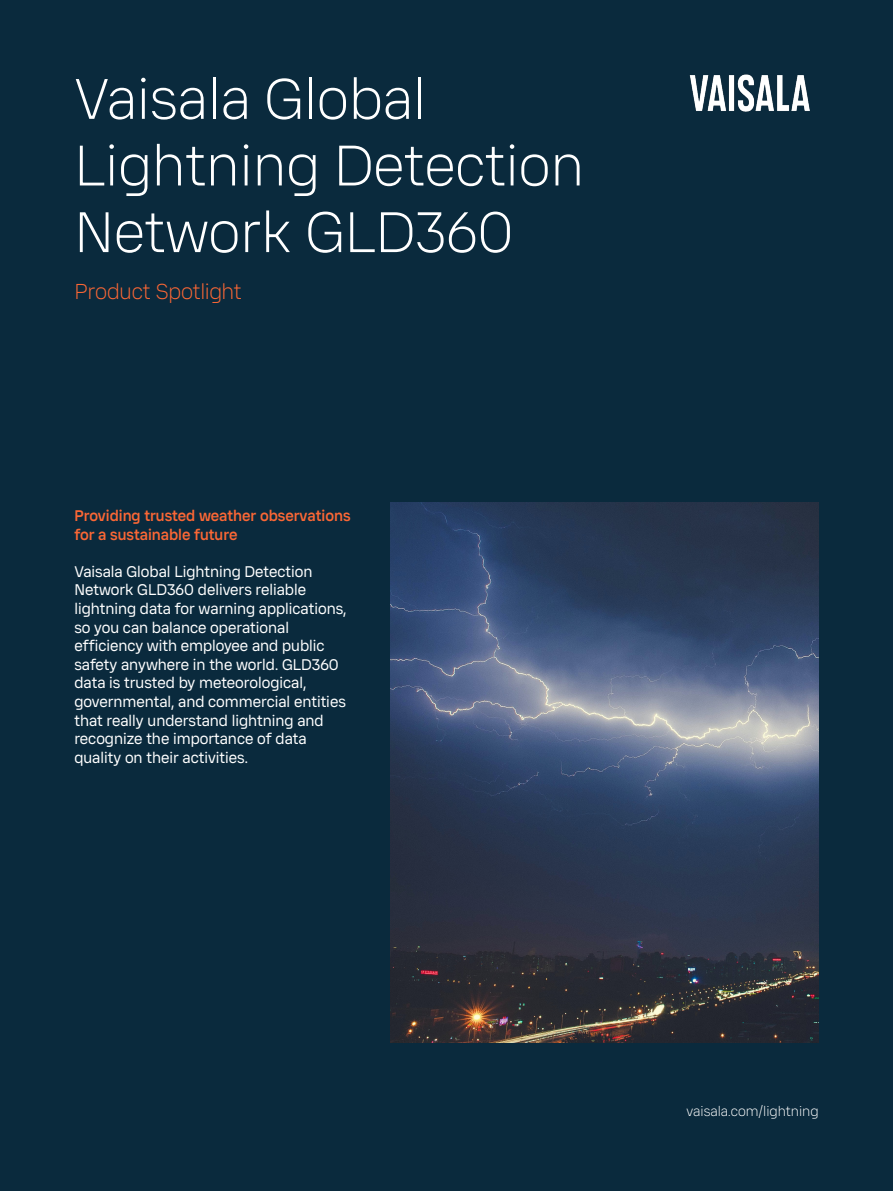
<style>
.page{position:relative;width:893px;height:1191px;background:#0a2a3d}
.page>*{position:absolute;margin:0;border:0;box-sizing:border-box;transform-origin:0 0}
.Headline_H3{font:300 55.5px/66.6px "Vaisala Sans Beta 01";color:#fff}
.Doc_Type{font:300 21px "Vaisala Sans Beta 01";letter-spacing:-.015em;color:#fb6735}
.Body{font:15px/18.6px "Vaisala Sans Beta 01";color:#fff}
.Subheading{font:500 15px/18.6px "Vaisala Sans Beta 01";color:#fb6735}
.t1{font:300 13.5px "Vaisala Sans Beta 01";color:#fff}
</style>
<div class="page">
<img style="left:689px;top:74px;width:121px;height:38px">
<img style="left:391px;top:502px;width:428px;height:540px">
<p class="Headline_H3" style="left:74px;top:65px;width:511px">Vaisala Global<br>Lightning Detection<br>Network GLD360</p>
<p class="Doc_Type" style="left:74px;top:278px;width:169px">Product Spotlight</p>
<p class="Subheading" style="left:74px;top:506px;width:278px">Providing trusted weather observations for a sustainable future</p>
<p class="Body" style="left:74px;top:562px;width:273px">Vaisala Global Lightning Detection Network GLD360 delivers reliable lightning data for warning applications, so you can balance operational efficiency with employee and public safety anywhere in the world. GLD360 data is trusted by meteorological, governmental, and commercial entities that really understand lightning and recognize the importance of data quality on their activities.</p>
<p class="t1" style="left:686px;top:1103px;width:134px">vaisala.com/lightning</p>
</div>
